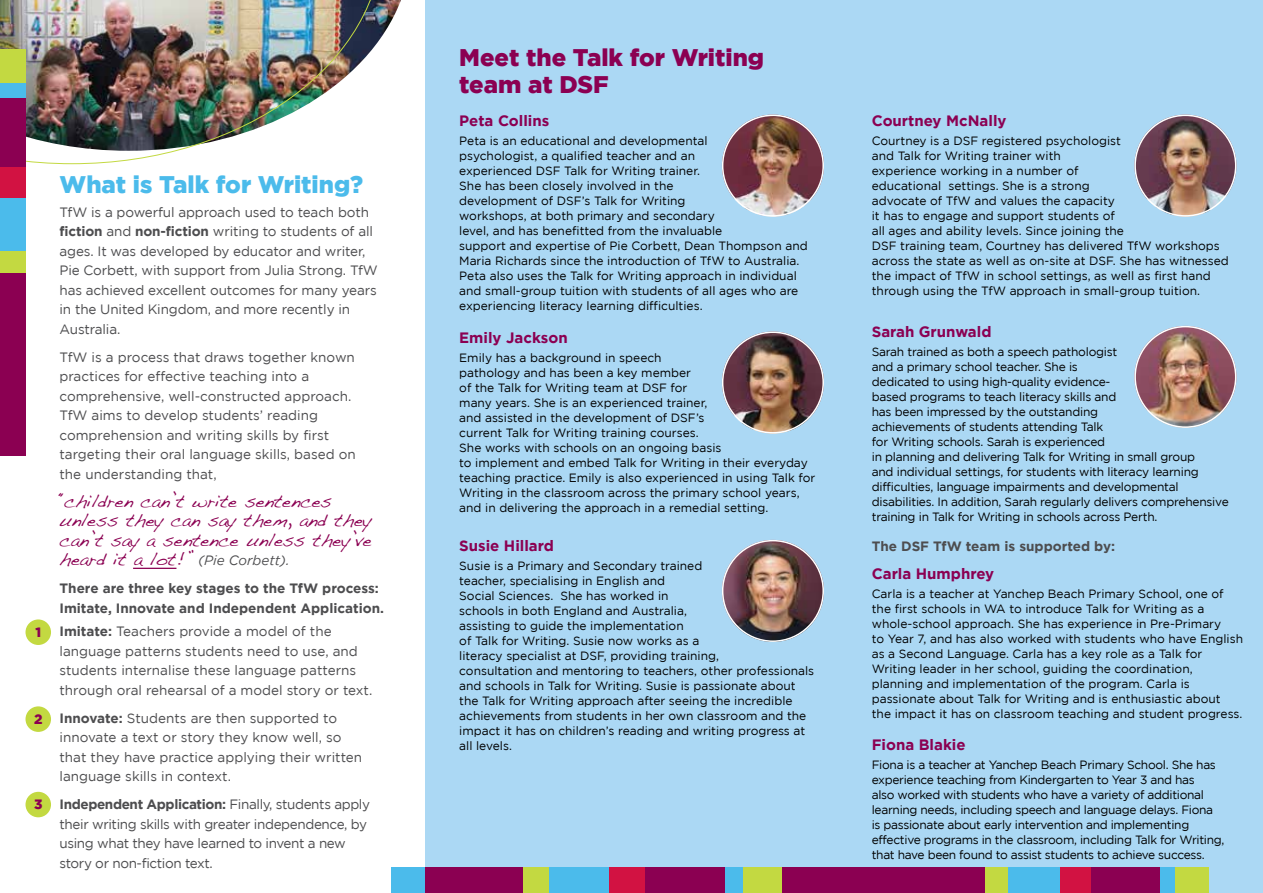
<style>
.page{position:relative;width:1263px;height:893px;background:#fff}
.page>*{position:absolute;margin:0;border:0;box-sizing:border-box;transform-origin:0 0}
.t1{font:900 24px/27px "Gotham";color:#8b0052}
.t2{font:900 24px "Gotham";color:#4bbbeb}
.t3{font:18px/19.5px "Handwriting Dakota";color:#8b0052}
.t4{font:700 15px "Gotham";color:#8b0052}
.t5{font:13.5px/19.5px "Gotham";letter-spacing:-.01em;color:#4d4d4f}
.t6{font:13.5px/19.5px "Gotham";letter-spacing:-.03em;color:#4d4d4f}
.t7{font:700 13.5px/19.5px "Gotham";color:#4d4d4f}
.t8{font:900 13.5px "Gotham";color:#8b0052}
.t9{font:12px/15px "Gotham";color:#000}
.t10{font:12px/15px "Gotham";letter-spacing:-.02em;color:#000}
.t11{font:12px/15px "Gotham";letter-spacing:-.025em;color:#000}
.s1{font-weight:700}
.s2{font-family:"Gotham";font-style:italic;font-size:13.5px;color:#4d4d4f}
</style>
<div class="page">
<div style="left:425px;top:0;width:838px;height:893px;background:#abd8f4"></div>
<div style="left:391px;top:867px;width:219px;height:26px;background:#4bbbeb"></div>
<div style="left:653px;top:867px;width:90px;height:26px;background:#4bbbeb"></div>
<div style="left:514px;top:867px;width:35px;height:26px;background:#c3d941"></div>
<div style="left:743px;top:867px;width:39px;height:26px;background:#c3d941"></div>
<div style="left:425px;top:867px;width:98px;height:26px;background:#8b0052"></div>
<div style="left:643px;top:867px;width:82px;height:26px;background:#8b0052"></div>
<div style="left:610px;top:867px;width:35px;height:26px;background:#d21242"></div>
<img style="left:383px;top:0;width:18px;height:35px">
<img style="left:0;top:0;width:383px;height:164px">
<div style="left:0;top:198px;width:26px;height:188px;background:#4bbbeb"></div>
<div style="left:0;top:83px;width:26px;height:78px;background:#4bbbeb"></div>
<div style="left:0;top:251px;width:26px;height:29px;background:#c3d941"></div>
<div style="left:0;top:49px;width:26px;height:34px;background:#c3d941"></div>
<div style="left:0;top:273px;width:26px;height:182px;background:#8b0052"></div>
<div style="left:0;top:98px;width:26px;height:71px;background:#8b0052"></div>
<div style="left:0;top:167px;width:26px;height:31px;background:#d21242"></div>
<img style="left:722px;top:115px;width:102px;height:102px;border-radius:51px">
<div style="left:722px;top:115px;width:102px;height:102px;border:2px solid #fff;border-radius:50%"></div>
<img style="left:1134px;top:115px;width:102px;height:102px;border-radius:51px">
<div style="left:1134px;top:115px;width:102px;height:102px;border:2px solid #fff;border-radius:50%"></div>
<img style="left:1134px;top:326px;width:102px;height:102px;border-radius:51px">
<div style="left:1134px;top:326px;width:102px;height:102px;border:2px solid #fff;border-radius:50%"></div>
<img style="left:722px;top:331px;width:102px;height:103px;border-radius:51px">
<div style="left:722px;top:331px;width:102px;height:103px;border:2px solid #fff;border-radius:50%"></div>
<div style="left:872px;top:867px;width:188px;height:26px;background:#4bbbeb"></div>
<div style="left:1097px;top:867px;width:78px;height:26px;background:#4bbbeb"></div>
<div style="left:978px;top:867px;width:29px;height:26px;background:#c3d941"></div>
<div style="left:1175px;top:867px;width:34px;height:26px;background:#c3d941"></div>
<div style="left:782px;top:867px;width:203px;height:26px;background:#8b0052"></div>
<div style="left:1089px;top:867px;width:71px;height:26px;background:#8b0052"></div>
<div style="left:1060px;top:867px;width:31px;height:26px;background:#d21242"></div>
<div style="left:26px;top:619px;width:25px;height:26px;background:#c3d941;border-radius:50%"></div>
<div style="left:26px;top:706px;width:25px;height:26px;background:#c3d941;border-radius:50%"></div>
<div style="left:26px;top:792px;width:25px;height:25px;background:#c3d941;border-radius:50%"></div>
<hr style="left:133px;top:568px;width:43px;height:1px;background:#8b0052">
<img style="left:722px;top:540px;width:102px;height:102px;border-radius:51px">
<div style="left:722px;top:540px;width:102px;height:102px;border:2px solid #fff;border-radius:50%"></div>
<p class="t8" style="left:35px;top:624px;width:7px">1</p>
<p class="t8" style="left:34px;top:711px;width:10px">2</p>
<p class="t8" style="left:34px;top:797px;width:10px">3</p>
<h1 class="t2" style="left:60px;top:170px;width:305px">What is Talk for Writing?</h1>
<p class="t5" style="left:60px;top:202px;width:320px">TfW is a powerful approach used to teach both <span class="s1">fiction</span> and <span class="s1">non-fiction</span> writing to students of all ages. It was developed by educator and writer, Pie Corbett, with support from Julia Strong. TfW has achieved excellent outcomes for many years in the United Kingdom, and more recently in Australia.</p>
<p class="t5" style="left:60px;top:347px;width:298px">TfW is a process that draws together known practices for effective teaching into a comprehensive, well-constructed approach.<br>TfW aims to develop students’ reading comprehension and writing skills by first targeting their oral language skills, based on the understanding that,</p>
<h2 class="t3" style="left:60px;top:491px;width:314px">“children can’t write sentences unless they can say them, and they can’t say a sentence unless they’ve heard it a lot!” <span class="s2">(Pie Corbett).</span></h2>
<p class="t7" style="left:60px;top:578px;width:326px">There are three key stages to the TfW process:<br>Imitate, Innovate and Independent Application.</p>
<p class="t5" style="left:60px;top:622px;width:314px"><span class="s1">Imitate:</span> Teachers provide a model of the language patterns students need to use, and students internalise these language patterns through oral rehearsal of a model story or text.</p>
<p class="t5" style="left:60px;top:708px;width:304px"><span class="s1">Innovate:</span> Students are then supported to innovate a text or story they know well, so that they have practice applying their written language skills in context.</p>
<p class="t6" style="left:60px;top:795px;width:312px"><span class="s1">Independent Application:</span> Finally, students apply their writing skills with greater independence, by using what they have learned to invent a new story or non-fiction text.</p>
<h1 class="t1" style="left:459px;top:44px;width:306px">Meet the Talk for Writing team at DSF</h1>
<p class="t4" style="left:459px;top:112px;width:92px">Peta Collins</p>
<p class="t9" style="left:459px;top:133px;width:350px">Peta is an educational and developmental<br>psychologist, a qualified teacher and an<br>experienced DSF Talk for Writing trainer.<br>She has been closely involved in the<br>development of DSF’s Talk for Writing<br>workshops, at both primary and secondary<br>level, and has benefitted from the invaluable<br>support and expertise of Pie Corbett, Dean Thompson and Maria Richards since the introduction of TfW to Australia.<br>Peta also uses the Talk for Writing approach in individual and small-group tuition with students of all ages who are experiencing literacy learning difficulties.</p>
<p class="t4" style="left:459px;top:329px;width:110px">Emily Jackson</p>
<p class="t9" style="left:459px;top:350px;width:358px">Emily has a background in speech<br>pathology and has been a key member<br>of the Talk for Writing team at DSF for<br>many years. She is an experienced trainer,<br>and assisted in the development of DSF’s<br>current Talk for Writing training courses.<br>She works with schools on an ongoing basis<br>to implement and embed Talk for Writing in their everyday teaching practice. Emily is also experienced in using Talk for Writing in the classroom across the primary school years, and in delivering the approach in a remedial setting.</p>
<p class="t4" style="left:459px;top:537px;width:96px">Susie Hillard</p>
<p class="t9" style="left:459px;top:558px;width:356px">Susie is a Primary and Secondary trained<br>teacher, specialising in English and<br>Social Sciences. She has worked in<br>schools in both England and Australia,<br>assisting to guide the implementation<br>of Talk for Writing. Susie now works as a<br>literacy specialist at DSF, providing training,<br>consultation and mentoring to teachers, other professionals and schools in Talk for Writing. Susie is passionate about the Talk for Writing approach after seeing the incredible achievements from students in her own classroom and the impact it has on children’s reading and writing progress at all levels.</p>
<p class="t4" style="left:872px;top:112px;width:136px">Courtney McNally</p>
<p class="t9" style="left:872px;top:133px;width:359px">Courtney is a DSF registered psychologist<br>and Talk for Writing trainer with<br>experience working in a number of<br>educational settings. She is a strong<br>advocate of TfW and values the capacity<br>it has to engage and support students of<br>all ages and ability levels. Since joining the<br>DSF training team, Courtney has delivered TfW workshops across the state as well as on-site at DSF. She has witnessed the impact of TfW in school settings, as well as first hand through using the TfW approach in small-group tuition.</p>
<p class="t4" style="left:872px;top:323px;width:121px">Sarah Grunwald</p>
<p class="t10" style="left:872px;top:344px;width:358px">Sarah trained as both a speech pathologist<br>and a primary school teacher. She is<br>dedicated to using high-quality evidence-<br>based programs to teach literacy skills and<br>has been impressed by the outstanding<br>achievements of students attending Talk<br>for Writing schools. Sarah is experienced<br>in planning and delivering Talk for Writing in small group<br>and individual settings, for students with literacy learning difficulties, language impairments and developmental disabilities. In addition, Sarah regularly delivers comprehensive training in Talk for Writing in schools across Perth.</p>
<p class="t7" style="left:872px;top:536px;width:245px">The DSF TfW team is supported by:</p>
<p class="t4" style="left:872px;top:565px;width:124px">Carla Humphrey</p>
<p class="t9" style="left:872px;top:586px;width:373px">Carla is a teacher at Yanchep Beach Primary School, one of the first schools in WA to introduce Talk for Writing as a whole-school approach. She has experience in Pre-Primary<br>to Year 7, and has also worked with students who have English as a Second Language. Carla has a key role as a Talk for Writing leader in her school, guiding the coordination, planning and implementation of the program. Carla is passionate about Talk for Writing and is enthusiastic about the impact it has on classroom teaching and student progress.</p>
<p class="t4" style="left:872px;top:736px;width:95px">Fiona Blakie</p>
<p class="t11" style="left:872px;top:757px;width:354px">Fiona is a teacher at Yanchep Beach Primary School. She has experience teaching from Kindergarten to Year 3 and has<br>also worked with students who have a variety of additional learning needs, including speech and language delays. Fiona is passionate about early intervention and implementing effective programs in the classroom, including Talk for Writing, that have been found to assist students to achieve success.</p>
</div>
